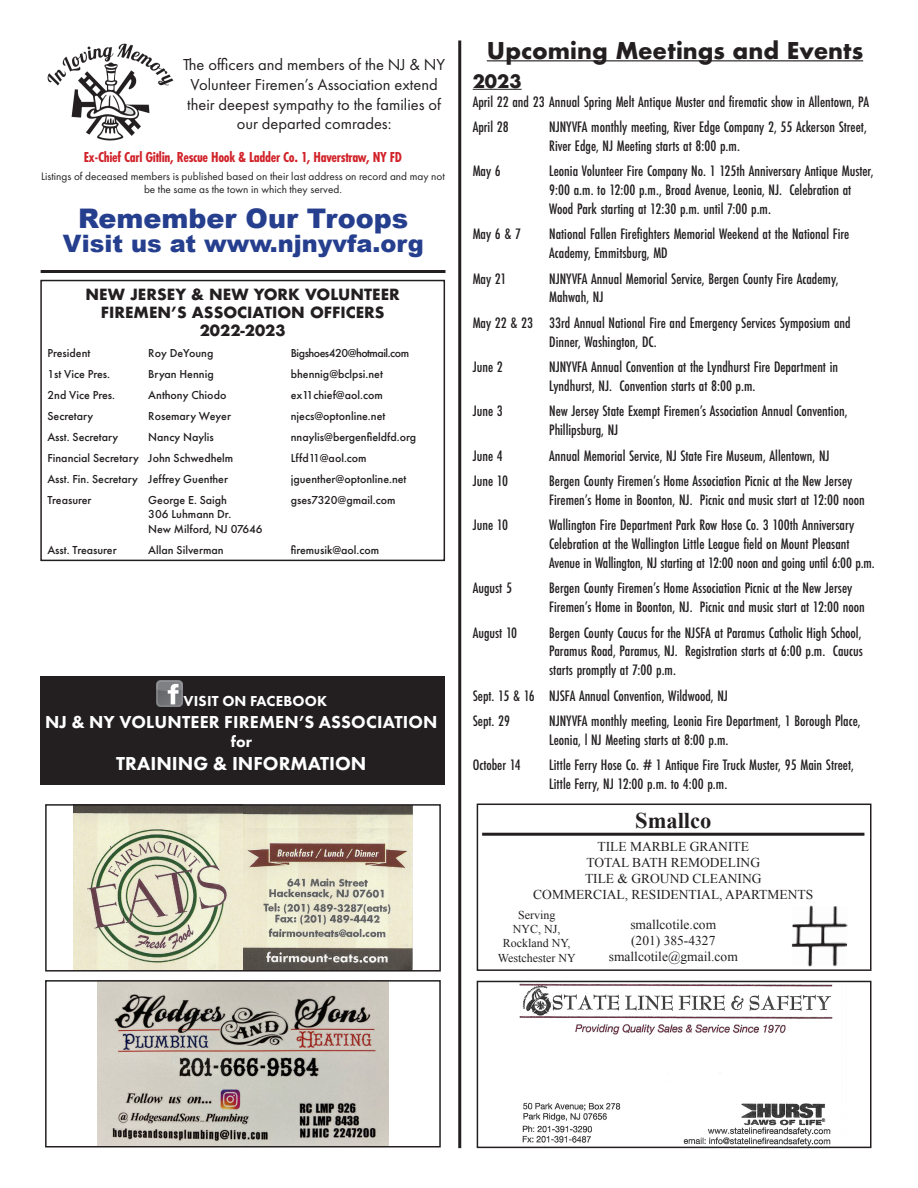
<style>
.page{position:relative;width:918px;height:1188px;background:#fff}
.page>*{position:absolute;margin:0;border:0;box-sizing:border-box;transform-origin:0 0}
.t1{font:900 27px "Arial";color:#253f8e}
.t2{font:900 24px "Arial";color:#253f8e}
.t3{font:700 22.5px "Futura";color:#231f20}
.t4{font:700 22.5px "Times New Roman";color:#231f20}
.t5{font:800 19.5px "Futura PT";color:#fff}
.t6{font:800 18px "Futura PT";letter-spacing:.01em;color:#fff}
.t7{font:700 18px "Futura";color:#231f20}
.t8{font:16.5px/19.8px "Futura PT";color:#231f20;text-align:center}
.t9{font:800 16.2px "Futura PT";color:#fff}
.t10{font:500 15.75px/18.8px "Futura PT Cond";color:#231f20}
.t11{font:700 15px/18px "Futura";color:#231f20;text-align:center}
.t12{font:700 15px "Futura PT Cond";letter-spacing:-.02em;color:#d1232a}
.t13{font:800 15px "Futura PT";letter-spacing:.01em;color:#fff}
.t14{font:13.5px/16.2px "Times New Roman";color:#231f20;text-align:center}
.t15{font:500 12px/14.4px "Futura PT";color:#231f20}
.t16{font:12px/14.4px "Times New Roman";color:#231f20;text-align:center}
.t17{font:500 12px "Futura PT";letter-spacing:-.04em;color:#231f20}
.t18{font:11.25px/13.5px "Futura PT";color:#231f20;text-align:center}
</style>
<div class="page">
<img style="left:73px;top:807px;width:340px;height:162px">
<img style="left:47px;top:43px;width:127px;height:120px">
<img style="left:519px;top:984px;width:314px;height:161px">
<div style="left:477px;top:981px;width:395px;height:167px;border:2px solid #231f20"></div>
<hr style="left:41px;top:270px;width:405px;height:3px;background:#231f20">
<hr style="left:458px;top:41px;width:3px;height:1107px;background:#231f20">
<hr style="left:487px;top:60px;width:376px;height:1px;background:#231f20">
<hr style="left:473px;top:89px;width:49px;height:1px;background:#231f20">
<img style="left:98px;top:983px;width:290px;height:162px">
<div style="left:45px;top:980px;width:396px;height:168px;border:2px solid #231f20"></div>
<div style="left:477px;top:804px;width:395px;height:167px;border:2px solid #231f20"></div>
<hr style="left:482px;top:833px;width:382px;height:3px;background:#231f20">
<img style="left:792px;top:905px;width:56px;height:61px">
<div style="left:40px;top:280px;width:405px;height:281px;border:2px solid #231f20"></div>
<div style="left:45px;top:804px;width:396px;height:168px;border:2px solid #231f20"></div>
<div style="left:40px;top:676px;width:406px;height:108px;background:#231f20"></div>
<img style="left:157px;top:681px;width:26px;height:26px">
<p class="t8" style="left:183px;top:55px;width:264px">The officers and members of the NJ &amp; NY Volunteer Firemen’s Association extend their deepest sympathy to the families of our departed comrades:</p>
<p class="t12" style="left:84px;top:148px;width:320px">Ex-Chief Carl Gitlin, Rescue Hook &amp; Ladder Co. 1, Haverstraw, NY FD</p>
<p class="t18" style="left:41px;top:169px;width:405px">Listings of deceased members is published based on their last address on record and may not be the same as the town in which they served.</p>
<h1 class="t1" style="left:78px;top:199px;width:332px">Remember Our Troops</h1>
<h2 class="t2" style="left:63px;top:226px;width:362px">Visit us at www.njnyvfa.org</h2>
<p class="t11" style="left:86px;top:285px;width:316px">NEW JERSEY &amp; NEW YORK VOLUNTEER<br>FIREMEN’S ASSOCIATION OFFICERS<br>2022-2023</p>
<p class="t15" style="left:47px;top:346px;width:45px">President</p>
<p class="t15" style="left:148px;top:346px;width:67px">Roy DeYoung</p>
<p class="t17" style="left:291px;top:346px;width:120px">Bigshoes420@hotmail.com</p>
<p class="t15" style="left:47px;top:367px;width:64px">1st Vice Pres.</p>
<p class="t15" style="left:148px;top:367px;width:67px">Bryan Hennig</p>
<p class="t15" style="left:291px;top:367px;width:94px">bhennig@bclpsi.net</p>
<p class="t15" style="left:47px;top:388px;width:69px">2nd Vice Pres.</p>
<p class="t15" style="left:148px;top:388px;width:80px">Anthony Chiodo</p>
<p class="t15" style="left:291px;top:388px;width:94px">ex11chief@aol.com</p>
<p class="t15" style="left:47px;top:409px;width:47px">Secretary</p>
<p class="t15" style="left:148px;top:409px;width:84px">Rosemary Weyer</p>
<p class="t15" style="left:291px;top:409px;width:96px">njecs@optonline.net</p>
<p class="t15" style="left:47px;top:430px;width:72px">Asst. Secretary</p>
<p class="t15" style="left:148px;top:430px;width:67px">Nancy Naylis</p>
<p class="t15" style="left:291px;top:430px;width:127px">nnaylis@bergenfieldfd.org</p>
<p class="t15" style="left:47px;top:451px;width:187px">Financial Secretary John Schwedhelm</p>
<p class="t15" style="left:291px;top:451px;width:77px">Lffd11@aol.com</p>
<p class="t15" style="left:47px;top:472px;width:182px">Asst. Fin. Secretary Jeffrey Guenther</p>
<p class="t15" style="left:291px;top:472px;width:117px">jguenther@optonline.net</p>
<p class="t15" style="left:47px;top:493px;width:46px">Treasurer</p>
<p class="t15" style="left:148px;top:493px;width:80px">George E. Saigh</p>
<p class="t15" style="left:291px;top:493px;width:106px">gses7320@gmail.com</p>
<p class="t15" style="left:148px;top:507px;width:116px">306 Luhmann Dr.<br>New Milford, NJ 07646</p>
<p class="t15" style="left:47px;top:542px;width:71px">Asst. Treasurer</p>
<p class="t15" style="left:148px;top:542px;width:77px">Allan Silverman</p>
<p class="t15" style="left:291px;top:542px;width:90px">firemusik@aol.com</p>
<p class="t13" style="left:184px;top:692px;width:145px">VISIT ON FACEBOOK</p>
<p class="t6" style="left:45px;top:710px;width:394px">NJ &amp; NY VOLUNTEER FIREMEN’S ASSOCIATION</p>
<p class="t9" style="left:231px;top:732px;width:23px">for</p>
<p class="t5" style="left:116px;top:752px;width:252px">TRAINING &amp; INFORMATION</p>
<h3 class="t3" style="left:487px;top:34px;width:378px">Upcoming Meetings and Events</h3>
<p class="t7" style="left:473px;top:68px;width:50px">2023</p>
<p class="t10" style="left:473px;top:89px;width:398px;line-height:25.5px">April 22 and 23 Annual Spring Melt Antique Muster and firematic show in Allentown, PA<br>April 28</p>
<p class="t10" style="left:549px;top:118px;width:319px">NJNYVFA monthly meeting, River Edge Company 2, 55 Ackerson Street,<br>River Edge, NJ Meeting starts at 8:00 p.m.</p>
<p class="t10" style="left:473px;top:162px;width:30px">May 6</p>
<p class="t10" style="left:549px;top:162px;width:326px">Leonia Volunteer Fire Company No. 1 125th Anniversary Antique Muster,<br>9:00 a.m. to 12:00 p.m., Broad Avenue, Leonia, NJ. Celebration at<br>Wood Park starting at 12:30 p.m. until 7:00 p.m.</p>
<p class="t10" style="left:473px;top:225px;width:50px">May 6 &amp; 7</p>
<p class="t10" style="left:549px;top:225px;width:302px">National Fallen Firefighters Memorial Weekend at the National Fire<br>Academy, Emmitsburg, MD</p>
<p class="t10" style="left:473px;top:269px;width:35px">May 21</p>
<p class="t10" style="left:549px;top:269px;width:291px">NJNYVFA Annual Memorial Service, Bergen County Fire Academy,<br>Mahwah, NJ</p>
<p class="t10" style="left:549px;top:313px;width:303px;text-indent:-76px">May 22 &amp; 23 33rd Annual National Fire and Emergency Services Symposium and<br>Dinner, Washington, DC.</p>
<p class="t10" style="left:473px;top:358px;width:32px">June 2</p>
<p class="t10" style="left:549px;top:358px;width:290px">NJNYVFA Annual Convention at the Lyndhurst Fire Department in<br>Lyndhurst, NJ. Convention starts at 8:00 p.m.</p>
<p class="t10" style="left:473px;top:402px;width:32px">June 3</p>
<p class="t10" style="left:549px;top:402px;width:300px">New Jersey State Exempt Firemen’s Association Annual Convention,<br>Phillipsburg, NJ</p>
<p class="t10" style="left:473px;top:446px;width:32px">June 4</p>
<p class="t10" style="left:549px;top:446px;width:282px">Annual Memorial Service, NJ State Fire Museum, Allentown, NJ</p>
<p class="t10" style="left:473px;top:471px;width:37px">June 10</p>
<p class="t10" style="left:549px;top:471px;width:317px">Bergen County Firemen’s Home Association Picnic at the New Jersey<br>Firemen’s Home in Boonton, NJ. Picnic and music start at 12:00 noon</p>
<p class="t10" style="left:473px;top:516px;width:37px">June 10</p>
<p class="t10" style="left:549px;top:516px;width:327px">Wallington Fire Department Park Row Hose Co. 3 100th Anniversary<br>Celebration at the Wallington Little League field on Mount Pleasant<br>Avenue in Wallington, NJ starting at 12:00 noon and going until 6:00 p.m.</p>
<p class="t10" style="left:473px;top:579px;width:41px">August 5</p>
<p class="t10" style="left:549px;top:579px;width:317px">Bergen County Firemen’s Home Association Picnic at the New Jersey<br>Firemen’s Home in Boonton, NJ. Picnic and music start at 12:00 noon</p>
<p class="t10" style="left:473px;top:623px;width:46px">August 10</p>
<p class="t10" style="left:549px;top:623px;width:315px;text-align:justify">Bergen County Caucus for the NJSFA at Paramus Catholic High School, Paramus Road, Paramus, NJ. Registration starts at 6:00 p.m. Caucus starts promptly at 7:00 p.m.</p>
<p class="t10" style="left:473px;top:683px;width:257px;line-height:25.5px">Sept. 15 &amp; 16 NJSFA Annual Convention, Wildwood, NJ<br>Sept. 29</p>
<p class="t10" style="left:549px;top:711px;width:313px">NJNYVFA monthly meeting, Leonia Fire Department, 1 Borough Place,<br>Leonia, l NJ Meeting starts at 8:00 p.m.</p>
<p class="t10" style="left:473px;top:756px;width:50px">October 14</p>
<p class="t10" style="left:549px;top:756px;width:306px">Little Ferry Hose Co. # 1 Antique Fire Truck Muster, 95 Main Street,<br>Little Ferry, NJ 12:00 p.m. to 4:00 p.m.</p>
<h3 class="t4" style="left:635px;top:805px;width:78px">Smallco</h3>
<p class="t14" style="left:533px;top:838px;width:281px">TILE MARBLE GRANITE<br>TOTAL BATH REMODELING<br>TILE &amp; GROUND CLEANING<br>COMMERCIAL, RESIDENTIAL, APARTMENTS</p>
<p class="t14" style="left:609px;top:916px;width:131px">smallcotile.com<br>(201) 385-4327 smallcotile@gmail.com</p>
<p class="t16" style="left:498px;top:907px;width:80px">Serving<br>NYC, NJ,<br>Rockland NY,<br>Westchester NY</p>
</div>
